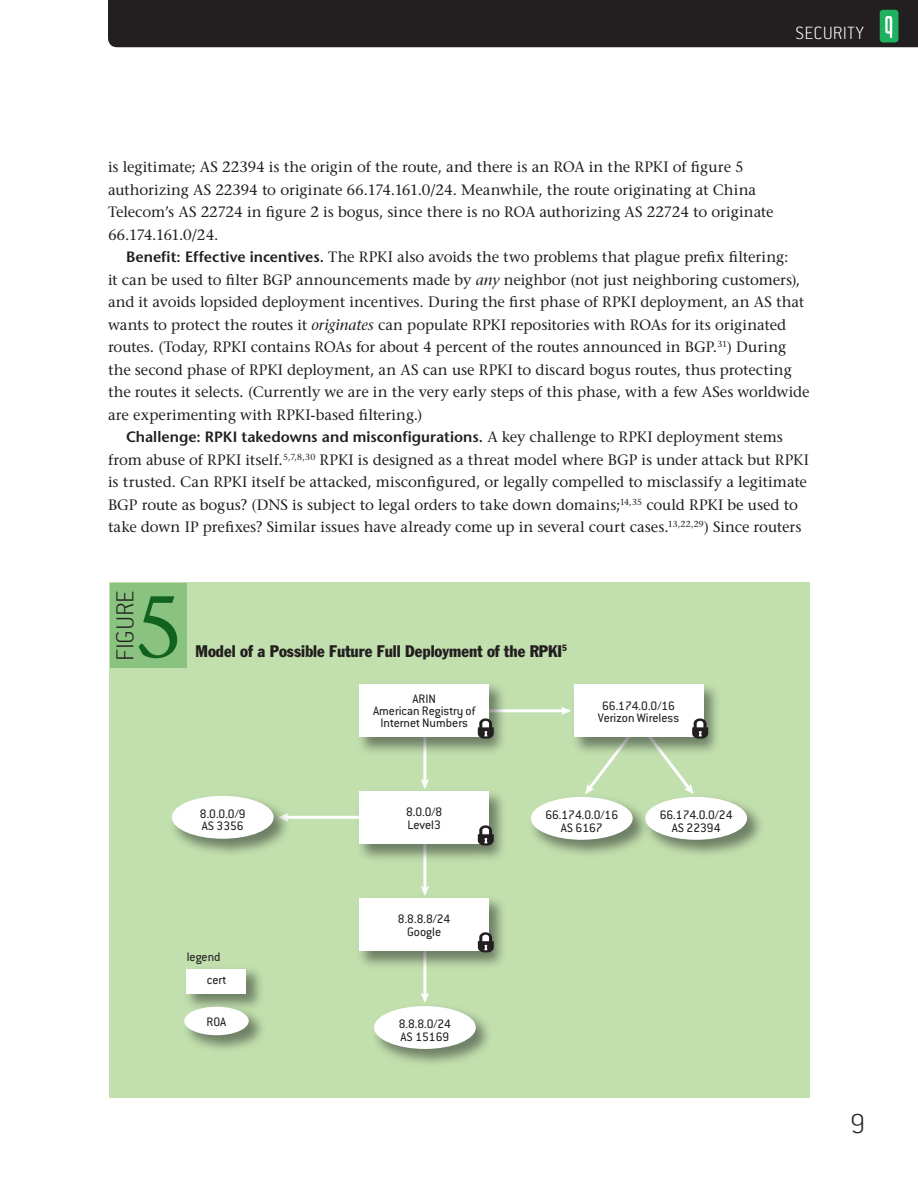
<style>
.page{position:relative;width:918px;height:1188px;background:#fff}
.page>*{position:absolute;margin:0;border:0;box-sizing:border-box;transform-origin:0 0}
.t1{font:200 30px "Conduit ITC Std";color:#231f20}
.t2{font:200 27px "Conduit ITC Std";color:#231f20}
.t3{font:200 19.5px "Conduit ITC Std";letter-spacing:.005em;color:#fff}
.t4{font:condensed 16.5px "Franklin Gothic";color:#231f20}
.Q_body_copy{font:15px/22.5px "Stone Serif";letter-spacing:-.005em;color:#231f20}
.Q_body_copy_no_inden{font:15px/22.5px "Stone Serif";letter-spacing:-.005em;color:#231f20}
.t5{font:13.5px/12.5px "Conduit ITC Std";color:#231f20;text-align:center}
.s1{font-family:"Stone Sans";font-weight:600}
.s2{font-style:italic}
</style>
<div class="page">
<div style="left:108px;top:0;width:810px;height:47px;background:#231f20"></div>
<div style="left:110px;top:583px;width:700px;height:515px;background:#c2dfae"></div>
<hr style="left:423px;top:704px;width:3px;height:78px;background:#fff">
<svg style="left:421px;top:779px;width:8px;height:6px"></svg>
<hr style="left:486px;top:709px;width:78px;height:3px;background:#fff">
<svg style="left:561px;top:707px;width:6px;height:8px"></svg>
<hr style="left:286px;top:816px;width:78px;height:3px;background:#fff">
<img style="left:186px;top:969px;width:75px;height:31px">
<div style="left:187px;top:969px;width:59px;height:25px;background:#fff"></div>
<img style="left:359px;top:684px;width:151px;height:76px">
<div style="left:360px;top:685px;width:129px;height:52px;background:#fff"></div>
<hr style="left:423px;top:811px;width:3px;height:78px;background:#fff">
<svg style="left:421px;top:886px;width:8px;height:5px"></svg>
<img style="left:353px;top:785px;width:150px;height:81px">
<div style="left:360px;top:791px;width:129px;height:53px;background:#fff"></div>
<svg style="left:586px;top:760px;width:27px;height:30px"></svg>
<img style="left:567px;top:684px;width:150px;height:76px">
<div style="left:574px;top:685px;width:130px;height:52px;background:#fff"></div>
<hr style="left:423px;top:918px;width:3px;height:78px;background:#fff">
<svg style="left:421px;top:993px;width:8px;height:6px"></svg>
<img style="left:359px;top:891px;width:144px;height:83px">
<div style="left:360px;top:898px;width:129px;height:53px;background:#fff"></div>
<img style="left:184px;top:1000px;width:78px;height:50px">
<div style="left:184px;top:1007px;width:65px;height:28px;background:#fff;border-radius:50%"></div>
<img style="left:531px;top:790px;width:108px;height:65px">
<div style="left:531px;top:797px;width:102px;height:43px;background:#fff;border-radius:50%"></div>
<img style="left:375px;top:999px;width:114px;height:65px">
<div style="left:374px;top:1006px;width:102px;height:43px;background:#fff;border-radius:50%"></div>
<img style="left:172px;top:796px;width:123px;height:58px">
<div style="left:172px;top:796px;width:102px;height:43px;background:#fff;border-radius:50%"></div>
<img style="left:639px;top:797px;width:122px;height:58px">
<div style="left:645px;top:797px;width:102px;height:43px;background:#fff;border-radius:50%"></div>
<div style="left:110px;top:583px;width:76px;height:84px;background:#8ac380"></div>
<svg style="left:139px;top:596px;width:38px;height:62px"></svg>
<svg style="left:478px;top:717px;width:16px;height:22px"></svg>
<svg style="left:478px;top:824px;width:16px;height:22px"></svg>
<svg style="left:643px;top:717px;width:65px;height:77px"></svg>
<svg style="left:478px;top:931px;width:16px;height:21px"></svg>
<h3 class="t3" style="left:796px;top:22px;width:70px">SECURITY</h3>
<p class="Q_body_copy_no_inden" style="left:108px;top:156px;width:667px">is legitimate; AS 22394 is the origin of the route, and there is an ROA in the RPKI of figure 5 authorizing AS 22394 to originate 66.174.161.0/24. Meanwhile, the route originating at China Telecom’s AS 22724 in figure 2 is bogus, since there is no ROA authorizing AS 22724 to originate 66.174.161.0/24.</p>
<p class="Q_body_copy" style="left:108px;top:246px;width:703px;text-indent:18px"><span class="s1">Benefit: Effective incentives.</span> The RPKI also avoids the two problems that plague prefix filtering:<br>it can be used to filter BGP announcements made by <span class="s2">any</span> neighbor (not just neighboring customers), and it avoids lopsided deployment incentives. During the first phase of RPKI deployment, an AS that wants to protect the routes it <span class="s2">originates</span> can populate RPKI repositories with ROAs for its originated routes. (Today, RPKI contains ROAs for about 4 percent of the routes announced in BGP.<sup>31</sup>) During the second phase of RPKI deployment, an AS can use RPKI to discard bogus routes, thus protecting the routes it selects<span class="s2">.</span> (Currently we are in the very early steps of this phase, with a few ASes worldwide are experimenting with RPKI-based filtering.)</p>
<p class="Q_body_copy" style="left:108px;top:426px;width:702px;text-indent:18px"><span class="s1">Challenge: RPKI takedowns and misconfigurations.</span> A key challenge to RPKI deployment stems from abuse of RPKI itself.<sup>5,7,8,30</sup> RPKI is designed as a threat model where BGP is under attack but RPKI is trusted. Can RPKI itself be attacked, misconfigured, or legally compelled to misclassify a legitimate BGP route as bogus? (DNS is subject to legal orders to take down domains;<sup>14,35</sup> could RPKI be used to take down IP prefixes? Similar issues have already come up in several court cases.<sup>13,22,29</sup>) Since routers</p>
<p class="t2" style="left:109px;top:661px;width:73px;rotate:-90deg">ERUG I F</p>
<p class="t4" style="left:195px;top:642px;width:373px">Model of a Possible Future Full Deployment of the RPKI<sup>5</sup></p>
<p class="t5" style="left:373px;top:692px;width:104px">ARIN<br>American Registry of<br>Internet Numbers</p>
<p class="t5" style="left:598px;top:699px;width:83px">66.174.0.0/16<br>Verizon Wireless</p>
<p class="t5" style="left:406px;top:806px;width:38px;text-align:left">8.0.0/8<br>Level3</p>
<p class="t5" style="left:200px;top:807px;width:47px;text-align:left">8.0.0.0/9<br>AS 3356</p>
<p class="t5" style="left:660px;top:808px;width:74px">66.174.0.0/24<br>AS 22394</p>
<p class="t5" style="left:545px;top:808px;width:74px">66.174.0.0/16<br>AS 6167</p>
<p class="t5" style="left:187px;top:950px;width:35px">legend</p>
<p class="t5" style="left:207px;top:973px;width:21px">cert</p>
<p class="t5" style="left:207px;top:1015px;width:21px">ROA</p>
<p class="t5" style="left:398px;top:913px;width:54px">8.8.8.8/24<br>Google</p>
<p class="t5" style="left:399px;top:1017px;width:54px;text-align:left">8.8.8.0/24<br>AS 15169</p>
<h1 class="t1" style="left:850px;top:1106px;width:17px">9</h1>
</div>
